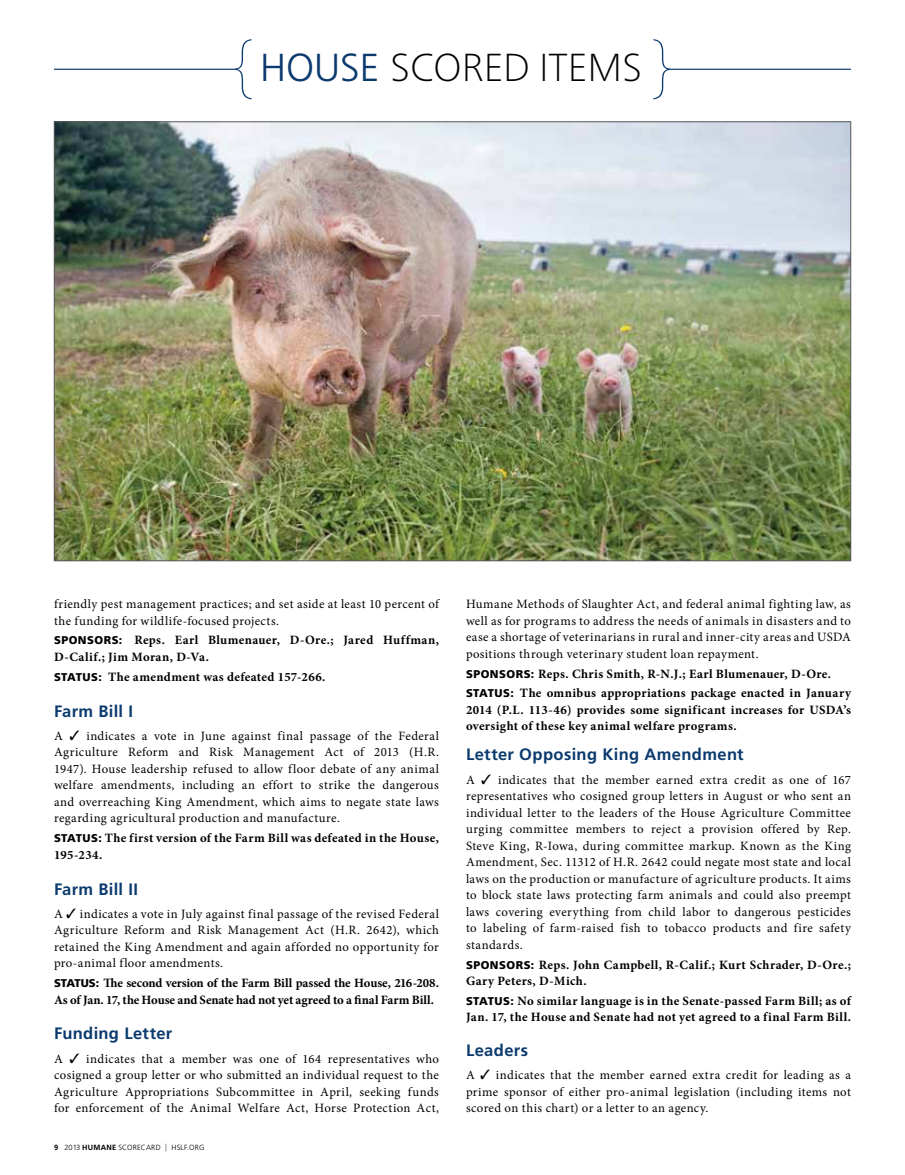
<style>
.page{position:relative;width:905px;height:1175px;background:#fff}
.page>*{position:absolute;margin:0;border:0;box-sizing:border-box;transform-origin:0 0}
.t1{font:100 39px "Frutiger Neue LT Pro";color:#000}
.t2{font:700 16.5px "Frutiger";letter-spacing:.02em;color:#0a3a6e}
.t3{font:12.75px/16.5px "Minion Pro";letter-spacing:.03em;color:#000;text-align:justify}
.t4{font:700 12.75px/16.5px "Minion Pro";letter-spacing:.025em;color:#000}
.t5{font:700 12.75px/16.5px "Minion Pro";letter-spacing:-.01em;color:#000}
.t6{font:300 7.5px "Frutiger";letter-spacing:.02em;color:#000}
.t7{font:700 7.5px "Frutiger";color:#000}
.s1{font-family:"Frutiger";font-weight:300;color:#0a3a6e}
.s2{font-family:"Frutiger";font-weight:900;font-size:11.25px}
.s3{font-weight:300}
</style>
<div class="page">
<img style="left:56px;top:124px;width:792px;height:435px">
<hr style="left:54px;top:69px;width:183px;height:1px;background:#0a3a6e">
<svg style="left:235px;top:39px;width:16px;height:60px"></svg>
<svg style="left:653px;top:39px;width:17px;height:60px"></svg>
<hr style="left:667px;top:69px;width:183px;height:1px;background:#0a3a6e">
<h1 class="t1" style="left:260px;top:44px;width:384px"><span class="s1">HOUSE</span> SCORED ITEMS</h1>
<p class="t3" style="left:54px;top:596px;width:386px">friendly pest management practices; and set aside at least 10 percent of the funding for wildlife-focused projects.</p>
<p class="t4" style="left:54px;top:632px;width:386px"><span class="s2">SPONSORS:</span> Reps. Earl Blumenauer, D-Ore.; Jared Huffman,<br>D-Calif.; Jim Moran, D-Va.</p>
<p class="t4" style="left:54px;top:668px;width:273px"><span class="s2">STATUS:</span> The amendment was defeated 157-266.</p>
<p class="t2" style="left:54px;top:701px;width:80px">Farm Bill I</p>
<p class="t3" style="left:54px;top:727px;width:386px">A ✓ indicates a vote in June against final passage of the Federal Agriculture Reform and Risk Management Act of 2013 (H.R.<br>1947). House leadership refused to allow floor debate of any animal welfare amendments, including an effort to strike the dangerous and overreaching King Amendment, which aims to negate state laws regarding agricultural production and manufacture.</p>
<p class="t4" style="left:54px;top:829px;width:386px"><span class="s2">STATUS:</span> The first version of the Farm Bill was defeated in the House,<br>195-234.</p>
<p class="t2" style="left:54px;top:879px;width:86px">Farm Bill II</p>
<p class="t3" style="left:54px;top:905px;width:386px">A ✓ indicates a vote in July against final passage of the revised Federal Agriculture Reform and Risk Management Act (H.R. 2642), which retained the King Amendment and again afforded no opportunity for pro-animal floor amendments.</p>
<p class="t5" style="left:54px;top:974px;width:386px"><span class="s2">STATUS:</span> The second version of the Farm Bill passed the House, 216-208.<br>As of Jan. 17, the House and Senate had not yet agreed to a final Farm Bill.</p>
<p class="t2" style="left:54px;top:1024px;width:120px">Funding Letter</p>
<p class="t3" style="left:54px;top:1050px;width:386px">A ✓ indicates that a member was one of 164 representatives who cosigned a group letter or who submitted an individual request to the Agriculture Appropriations Subcommittee in April, seeking funds for enforcement of the Animal Welfare Act, Horse Protection Act,</p>
<p class="t7" style="left:54px;top:1143px;width:41px">9 <span class="s3">2013</span> Humane</p>
<p class="t6" style="left:118px;top:1143px;width:20px">SCORECARD</p>
<p class="t6" style="left:171px;top:1143px;width:34px">HSLF.ORG</p>
<p class="t3" style="left:466px;top:596px;width:386px">Humane Methods of Slaughter Act, and federal animal fighting law, as well as for programs to address the needs of animals in disasters and to ease a shortage of veterinarians in rural and inner-city areas and USDA positions through veterinary student loan repayment.</p>
<p class="t4" style="left:466px;top:663px;width:386px;line-height:19.6px"><span class="s2">SPONSORS:</span> Reps. Chris Smith, R-N.J.; Earl Blumenauer, D-Ore.<br><span class="s2">STATUS:</span> The omnibus appropriations package enacted in January</p>
<p class="t4" style="left:466px;top:701px;width:386px">2014 (P.L. 113-46) provides some significant increases for USDA’s oversight of these key animal welfare programs.</p>
<p class="t2" style="left:466px;top:745px;width:279px">Letter Opposing King Amendment</p>
<p class="t3" style="left:466px;top:771px;width:386px">A ✓ indicates that the member earned extra credit as one of 167 representatives who cosigned group letters in August or who sent an individual letter to the leaders of the House Agriculture Committee urging committee members to reject a provision offered by Rep.<br>Steve King, R-Iowa, during committee markup. Known as the King Amendment, Sec. 11312 of H.R. 2642 could negate most state and local laws on the production or manufacture of agriculture products. It aims to block state laws protecting farm animals and could also preempt laws covering everything from child labor to dangerous pesticides to labeling of farm-raised fish to tobacco products and fire safety standards.</p>
<p class="t4" style="left:466px;top:956px;width:386px"><span class="s2">SPONSORS:</span> Reps. John Campbell, R-Calif.; Kurt Schrader, D-Ore.;<br>Gary Peters, D-Mich.</p>
<p class="t4" style="left:466px;top:992px;width:386px"><span class="s2">STATUS:</span> No similar language is in the Senate-passed Farm Bill; as of<br>Jan. 17, the House and Senate had not yet agreed to a final Farm Bill.</p>
<p class="t2" style="left:466px;top:1040px;width:64px">Leaders</p>
<p class="t3" style="left:466px;top:1066px;width:386px">A ✓ indicates that the member earned extra credit for leading as a prime sponsor of either pro-animal legislation (including items not scored on this chart) or a letter to an agency.</p>
</div>
